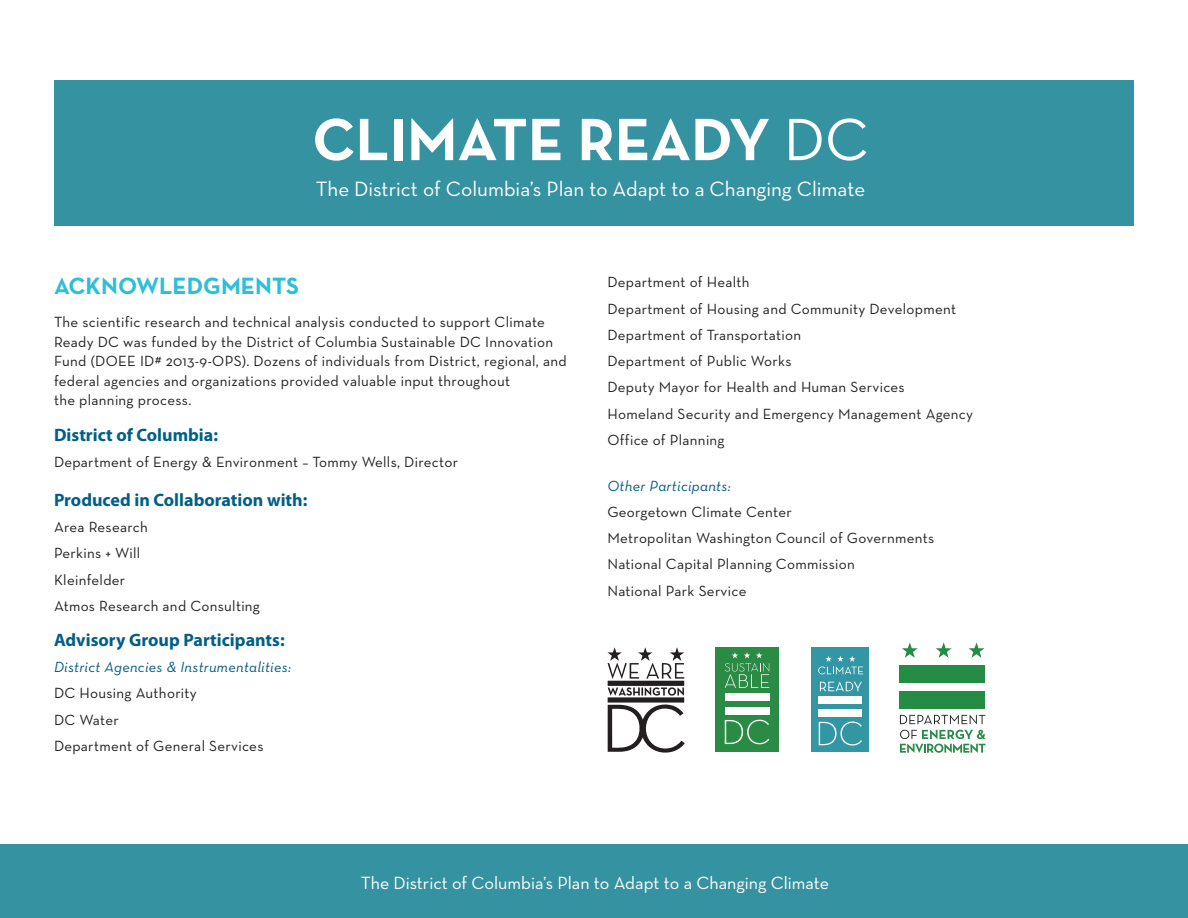
<style>
.page{position:relative;width:1188px;height:918px;background:#fff}
.page>*{position:absolute;margin:0;border:0;box-sizing:border-box;transform-origin:0 0}
.t1{font:700 60.75px "Neutraface Text";color:#fff}
.t2{font:700 24px "Neutraface Text";color:#2fbeda}
.t3{font:21.15px "Neutraface Text";color:#fff}
.t4{font:700 18px "Myriad Pro";color:#005f88}
.t5{font:18px "Neutraface Text";color:#fff}
.t6{font:15px/26.2px "Neutraface Text";letter-spacing:.02em;color:#231f20}
.t7{font:italic 15px "Neutraface Text";letter-spacing:.02em;color:#005980}
.s1{font-weight:400}
</style>
<div class="page">
<div style="left:0;top:845px;width:1188px;height:73px;background:#3592a0"></div>
<div style="left:715px;top:647px;width:64px;height:105px;background:#2a8b44"></div>
<div style="left:725px;top:694px;width:44px;height:7px;background:#fff"></div>
<div style="left:725px;top:707px;width:44px;height:8px;background:#fff"></div>
<svg style="left:725px;top:720px;width:44px;height:24px"></svg>
<svg style="left:725px;top:652px;width:44px;height:36px"></svg>
<div style="left:900px;top:691px;width:85px;height:17px;background:#248c44"></div>
<div style="left:900px;top:666px;width:85px;height:17px;background:#248c44"></div>
<svg style="left:936px;top:642px;width:16px;height:16px"></svg>
<svg style="left:969px;top:642px;width:15px;height:16px"></svg>
<svg style="left:902px;top:642px;width:16px;height:16px"></svg>
<svg style="left:900px;top:715px;width:85px;height:9px"></svg>
<svg style="left:900px;top:730px;width:86px;height:23px"></svg>
<svg style="left:608px;top:647px;width:77px;height:106px"></svg>
<div style="left:812px;top:647px;width:57px;height:105px;background:#3296a5"></div>
<div style="left:819px;top:696px;width:43px;height:8px;background:#fff"></div>
<div style="left:819px;top:709px;width:43px;height:8px;background:#fff"></div>
<svg style="left:819px;top:722px;width:43px;height:24px"></svg>
<svg style="left:818px;top:656px;width:45px;height:18px"></svg>
<svg style="left:820px;top:682px;width:42px;height:9px"></svg>
<div style="left:54px;top:80px;width:1080px;height:146px;background:#3592a0"></div>
<h1 class="t1" style="left:312px;top:100px;width:558px">CLIMATE READY <span class="s1">DC</span></h1>
<h3 class="t3" style="left:316px;top:175px;width:551px">The District of Columbia’s Plan to Adapt to a Changing Climate</h3>
<h2 class="t2" style="left:54px;top:271px;width:247px">ACKNOWLEDGMENTS</h2>
<p class="t6" style="left:54px;top:312px;width:514px;line-height:19.5px">The scientific research and technical analysis conducted to support Climate Ready DC was funded by the District of Columbia Sustainable DC Innovation Fund (DOEE ID# 2013-9-OPS). Dozens of individuals from District, regional, and federal agencies and organizations provided valuable input throughout<br>the planning process.</p>
<p class="t4" style="left:54px;top:423px;width:166px">District of Columbia:</p>
<p class="t6" style="left:54px;top:448px;width:406px">Department of Energy &amp; Environment – Tommy Wells, Director</p>
<p class="t4" style="left:54px;top:488px;width:255px">Produced in Collaboration with:</p>
<p class="t6" style="left:54px;top:514px;width:208px">Area Research<br>Perkins + Will<br>Kleinfelder<br>Atmos Research and Consulting</p>
<p class="t4" style="left:54px;top:628px;width:232px">Advisory Group Participants:</p>
<p class="t7" style="left:54px;top:658px;width:239px">District Agencies &amp; Instrumentalities:</p>
<p class="t6" style="left:54px;top:680px;width:211px">DC Housing Authority<br>DC Water<br>Department of General Services</p>
<p class="t6" style="left:608px;top:269px;width:367px">Department of Health<br>Department of Housing and Community Development Department of Transportation<br>Department of Public Works<br>Deputy Mayor for Health and Human Services Homeland Security and Emergency Management Agency Office of Planning</p>
<p class="t7" style="left:608px;top:476px;width:125px">Other Participants:</p>
<p class="t6" style="left:608px;top:498px;width:328px">Georgetown Climate Center<br>Metropolitan Washington Council of Governments National Capital Planning Commission<br>National Park Service</p>
<p class="t5" style="left:361px;top:872px;width:470px">The District of Columbia’s Plan to Adapt to a Changing Climate</p>
</div>
